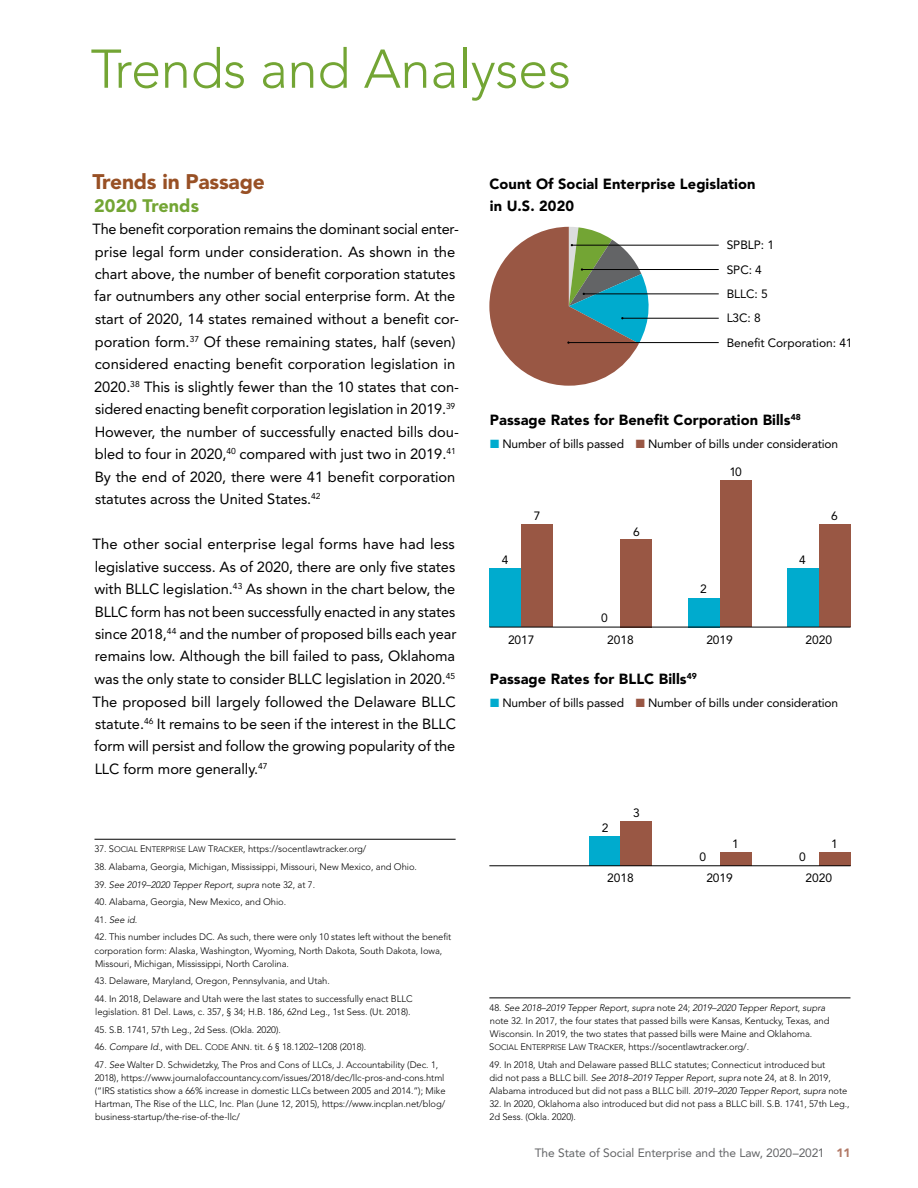
<style>
.page{position:relative;width:918px;height:1188px;background:#fff}
.page>*{position:absolute;margin:0;border:0;box-sizing:border-box;transform-origin:0 0}
.t1{font:300 54px "Avenir LT Std";letter-spacing:-.005em;color:#73a534}
.t2{font:900 21px "Avenir LT Std";letter-spacing:-.01em;color:#985025}
.t3{font:900 18px "Avenir LT Std";letter-spacing:.005em;color:#73a534}
.t4{font:14.7px/22.5px "Avenir LT Std";letter-spacing:-.005em;color:#000}
.t5{font:900 14.7px/22.5px "Avenir LT Std";letter-spacing:.005em;color:#000}
.t6{font:12px "Avenir LT Std";letter-spacing:-.01em;color:#000}
.t7{font:12px "Avenir LT Std";letter-spacing:-.005em;color:#636466}
.t8{font:300 9.3px/13.2px "Avenir LT Std";letter-spacing:-.005em;color:#000}
.t9{font:italic 300 9.3px "Avenir LT Std";letter-spacing:-.005em;color:#000}
.s1{font-family:"Avenir LT Std Light SC850";font-weight:400}
.s2{font-family:"Avenir LT Std Light SC850";font-weight:400;font-size:7.95px}
.s3{font-style:normal}
.s4{font-style:italic}
.s5{color:#00abce}
.s6{color:#995744}
.s7{font-weight:900;color:#b17865}
</style>
<div class="page">
<hr style="left:94px;top:839px;width:362px;height:1px;background:#000">
<hr style="left:489px;top:998px;width:362px;height:1px;background:#000">
<div style="left:819px;top:524px;width:31px;height:103px;background:#995744"></div>
<div style="left:819px;top:852px;width:31px;height:14px;background:#995744"></div>
<div style="left:787px;top:568px;width:32px;height:59px;background:#00abce"></div>
<div style="left:720px;top:480px;width:31px;height:147px;background:#995744"></div>
<div style="left:720px;top:852px;width:31px;height:14px;background:#995744"></div>
<div style="left:688px;top:598px;width:32px;height:29px;background:#00abce"></div>
<div style="left:589px;top:836px;width:32px;height:30px;background:#00abce"></div>
<div style="left:620px;top:539px;width:32px;height:88px;background:#995744"></div>
<div style="left:620px;top:822px;width:32px;height:44px;background:#995744"></div>
<div style="left:521px;top:524px;width:32px;height:103px;background:#995744"></div>
<div style="left:489px;top:568px;width:32px;height:59px;background:#00abce"></div>
<hr style="left:572px;top:245px;width:147px;height:1px;background:#000">
<hr style="left:582px;top:269px;width:137px;height:1px;background:#000">
<hr style="left:584px;top:294px;width:135px;height:1px;background:#000">
<hr style="left:622px;top:318px;width:97px;height:1px;background:#000">
<hr style="left:568px;top:342px;width:151px;height:1px;background:#000">
<svg style="left:489px;top:227px;width:163px;height:159px"></svg>
<hr style="left:489px;top:627px;width:362px;height:1px;background:#000">
<hr style="left:489px;top:866px;width:362px;height:1px;background:#000">
<h2 class="t1" style="left:91px;top:37px;width:482px">Trends and Analyses</h2>
<h3 class="t2" style="left:92px;top:169px;width:174px">Trends in Passage</h3>
<h4 class="t3" style="left:94px;top:194px;width:106px">2020 Trends</h4>
<p class="t4" style="left:93px;top:218px;width:368px">The benefit corporation remains the dominant social enter&shy;prise legal form under consideration. As shown in the chart above, the number of benefit corporation statutes far outnumbers any other social enterprise form. At the start of 2020, 14 states remained without a benefit cor&shy;poration form.<sup>37</sup> Of these remaining states, half (seven) considered enacting benefit corporation legislation in 2020.<sup>38</sup> This is slightly fewer than the 10 states that con&shy;sidered enacting benefit corporation legislation in 2019.<sup>39<br></sup>However, the number of successfully enacted bills dou&shy;bled to four in 2020,<sup>40</sup> compared with just two in 2019.<sup>41<br></sup>By the end of 2020, there were 41 benefit corporation statutes across the United States.<sup>42</sup></p>
<p class="t4" style="left:93px;top:533px;width:366px;text-align:justify">The other social enterprise legal forms have had less legislative success. As of 2020, there are only five states with BLLC legislation.<sup>43</sup> As shown in the chart below, the BLLC form has not been successfully enacted in any states since 2018,<sup>44</sup> and the number of proposed bills each year remains low. Although the bill failed to pass, Oklahoma was the only state to consider BLLC legislation in 2020.<sup>45<br></sup>The proposed bill largely followed the Delaware BLLC statute.<sup>46</sup> It remains to be seen if the interest in the BLLC form will persist and follow the growing popularity of the LLC form more generally.<sup>47</sup></p>
<p class="t8" style="left:95px;top:843px;width:273px">37. <span class="s1">S</span><span class="s2">OCIAL</span> <span class="s1">E</span> <span class="s2">NTERPRISE</span> <span class="s1">L</span><span class="s2">AW</span> <span class="s1">T</span><span class="s2">RACKER</span>, https://socentlawtracker.org/</p>
<p class="t8" style="left:95px;top:860px;width:324px">38. Alabama, Georgia, Michigan, Mississippi, Missouri, New Mexico, and Ohio.</p>
<p class="t9" style="left:95px;top:879px;width:222px"><span class="s3">39.</span> See 2019–2020 Tepper Report<span class="s3">,</span> supra <span class="s3">note 32, at 7.</span></p>
<p class="t8" style="left:95px;top:895px;width:193px">40. Alabama, Georgia, New Mexico, and Ohio.</p>
<p class="t9" style="left:95px;top:914px;width:44px"><span class="s3">41.</span> See id.</p>
<p class="t8" style="left:95px;top:931px;width:358px">42. This number includes DC. As such, there were only 10 states left without the benefit corporation form: Alaska, Washington, Wyoming, North Dakota, South Dakota, Iowa,<br>Missouri, Michigan, Mississippi, North Carolina.</p>
<p class="t8" style="left:95px;top:975px;width:237px">43. Delaware, Maryland, Oregon, Pennsylvania, and Utah.</p>
<p class="t8" style="left:95px;top:992px;width:319px">44. In 2018, Delaware and Utah were the last states to successfully enact BLLC legislation. 81 Del. Laws, c. 357, § 34; H.B. 186, 62nd Leg., 1st Sess. (Ut. 2018).</p>
<p class="t8" style="left:95px;top:1023px;width:188px">45. S.B. 1741, 57th Leg., 2d Sess. (Okla. 2020).</p>
<p class="t8" style="left:95px;top:1041px;width:273px">46. <span class="s4">Compare Id.</span>, with <span class="s1">D</span> <span class="s2">EL</span><span class="s1">. C</span><span class="s2">ODE</span> <span class="s1">A</span><span class="s2">NN</span> . tit. 6 § 18.1202–1208 (2018).</p>
<p class="t8" style="left:95px;top:1058px;width:352px">47. <span class="s4">See</span> Walter D. Schwidetzky, The Pros and Cons of LLCs, J. Accountability (Dec. 1, 2018), https://www.journalofaccountancy.com/issues/2018/dec/llc-pros-and-cons.html (“IRS statistics show a 66% increase in domestic LLCs between 2005 and 2014.”); Mike Hartman, The Rise of the LLC, Inc. Plan (June 12, 2015), https://www.incplan.net/blog/ business-startup/the-rise-of-the-llc/</p>
<p class="t5" style="left:490px;top:173px;width:267px">Count Of Social Enterprise Legislation in U.S. 2020</p>
<p class="t6" style="left:727px;top:238px;width:49px">SPBLP: 1</p>
<p class="t6" style="left:727px;top:262px;width:37px">SPC: 4</p>
<p class="t6" style="left:727px;top:287px;width:42px">BLLC: 5</p>
<p class="t6" style="left:727px;top:311px;width:36px">L3C: 8</p>
<p class="t6" style="left:727px;top:336px;width:127px">Benefit Corporation: 41</p>
<p class="t5" style="left:490px;top:409px;width:313px">Passage Rates for Benefit Corporation Bills<sup>48</sup></p>
<p class="t6" style="left:490px;top:437px;width:350px"><span class="s5">■</span> Number of bills passed <span class="s6">■</span> Number of bills under consideration</p>
<p class="t6" style="left:502px;top:553px;width:8px">4</p>
<p class="t6" style="left:534px;top:509px;width:8px">7</p>
<p class="t6" style="left:633px;top:525px;width:8px">6</p>
<p class="t6" style="left:601px;top:611px;width:8px">0</p>
<p class="t6" style="left:508px;top:633px;width:28px">2017</p>
<p class="t6" style="left:607px;top:633px;width:28px">2018</p>
<p class="t6" style="left:729px;top:465px;width:14px">10</p>
<p class="t6" style="left:700px;top:582px;width:8px">2</p>
<p class="t6" style="left:706px;top:633px;width:28px">2019</p>
<p class="t6" style="left:799px;top:553px;width:8px">4</p>
<p class="t6" style="left:831px;top:509px;width:8px">6</p>
<p class="t6" style="left:806px;top:633px;width:28px">2020</p>
<p class="t5" style="left:490px;top:668px;width:209px">Passage Rates for BLLC Bills<sup>49</sup></p>
<p class="t6" style="left:490px;top:695px;width:350px"><span class="s5">■</span> Number of bills passed <span class="s6">■</span> Number of bills under consideration</p>
<p class="t6" style="left:602px;top:821px;width:8px">2</p>
<p class="t6" style="left:633px;top:806px;width:8px">3</p>
<p class="t6" style="left:607px;top:871px;width:28px">2018</p>
<p class="t6" style="left:732px;top:836px;width:8px">1</p>
<p class="t6" style="left:699px;top:850px;width:8px">0</p>
<p class="t6" style="left:799px;top:850px;width:8px">0</p>
<p class="t6" style="left:831px;top:836px;width:8px">1</p>
<p class="t6" style="left:706px;top:871px;width:28px">2019</p>
<p class="t6" style="left:806px;top:871px;width:28px">2020</p>
<p class="t8" style="left:489px;top:1001px;width:342px">48. <span class="s4">See 2018–2019 Tepper Report</span>, <span class="s4">supra</span> note 24; <span class="s4">2019–2020 Tepper Report</span>, <span class="s4">supra </span>note 32. In 2017, the four states that passed bills were Kansas, Kentucky, Texas, and Wisconsin. In 2019, the two states that passed bills were Maine and Oklahoma.<br><span class="s1">S</span><span class="s2">OCIAL</span> <span class="s1">E</span> <span class="s2">NTERPRISE</span> <span class="s1">L</span><span class="s2">AW</span> <span class="s1">T</span><span class="s2">RACKER</span>, https://socentlawtracker.org/.</p>
<p class="t8" style="left:489px;top:1058px;width:360px">49. In 2018, Utah and Delaware passed BLLC statutes; Connecticut introduced but<br>did not pass a BLLC bill. <span class="s4">See 2018–2019 Tepper Report</span>, <span class="s4">supra</span> note 24, at 8. In 2019,<br>Alabama introduced but did not pass a BLLC bill. <span class="s4">2019–2020 Tepper Report</span>, <span class="s4">supra</span> note</p>
<p class="t8" style="left:489px;top:1098px;width:362px">32. In 2020, Oklahoma also introduced but did not pass a BLLC bill. S.B. 1741, 57th Leg.,<br>2d Sess. (Okla. 2020).</p>
<p class="t7" style="left:535px;top:1145px;width:317px">The State of Social Enterprise and the Law, 2020–2021 <span class="s7">11</span></p>
</div>
